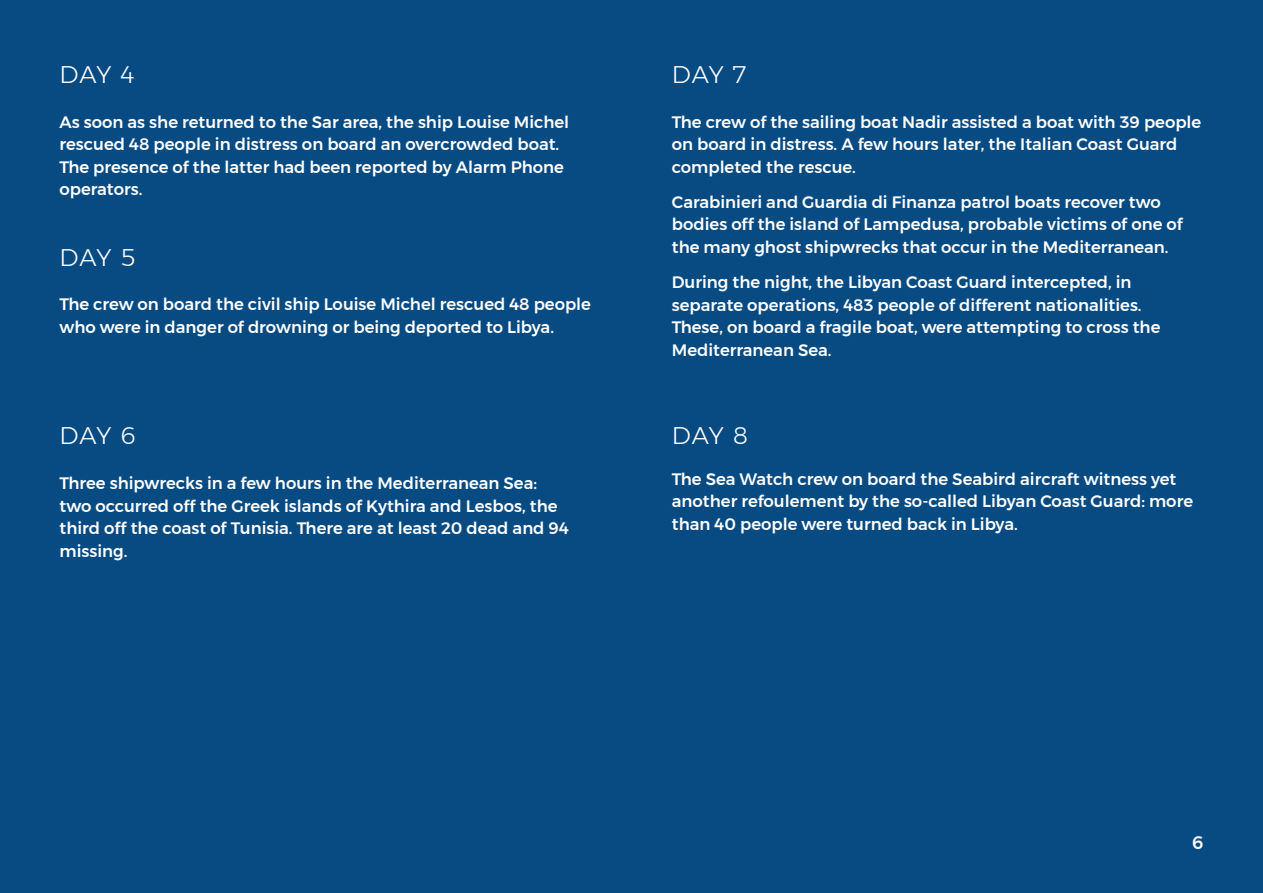
<style>
.page{position:relative;width:1263px;height:893px;background:#084b83}
.page>*{position:absolute;margin:0;border:0;box-sizing:border-box;transform-origin:0 0}
.tit_giorni{font:300 24px "Montserrat";letter-spacing:.02em;color:#fff}
.t1{font:500 18px "Montserrat";color:#fff}
.txt_giorni{font:500 16.5px/22.5px "Montserrat";color:#fff}
</style>
<div class="page">
<p class="tit_giorni" style="left:60px;top:56px;width:76px">DAY 4</p>
<p class="txt_giorni" style="left:60px;top:110px;width:511px">As soon as she returned to the Sar area, the ship Louise Michel rescued 48 people in distress on board an overcrowded boat.<br>The presence of the latter had been reported by Alarm Phone operators.</p>
<p class="tit_giorni" style="left:60px;top:239px;width:77px">DAY 5</p>
<p class="txt_giorni" style="left:60px;top:293px;width:533px">The crew on board the civil ship Louise Michel rescued 48 people who were in danger of drowning or being deported to Libya.</p>
<p class="tit_giorni" style="left:60px;top:418px;width:78px">DAY 6</p>
<p class="txt_giorni" style="left:60px;top:472px;width:511px">Three shipwrecks in a few hours in the Mediterranean Sea: two occurred off the Greek islands of Kythira and Lesbos, the third off the coast of Tunisia. There are at least 20 dead and 94 missing.</p>
<p class="tit_giorni" style="left:672px;top:56px;width:76px">DAY 7</p>
<p class="txt_giorni" style="left:672px;top:110px;width:531px">The crew of the sailing boat Nadir assisted a boat with 39 people on board in distress. A few hours later, the Italian Coast Guard completed the rescue.</p>
<p class="txt_giorni" style="left:672px;top:191px;width:512px">Carabinieri and Guardia di Finanza patrol boats recover two bodies off the island of Lampedusa, probable victims of one of the many ghost shipwrecks that occur in the Mediterranean.</p>
<p class="txt_giorni" style="left:672px;top:271px;width:490px">During the night, the Libyan Coast Guard intercepted, in separate operations, 483 people of different nationalities.<br>These, on board a fragile boat, were attempting to cross the Mediterranean Sea.</p>
<p class="tit_giorni" style="left:672px;top:418px;width:78px">DAY 8</p>
<p class="txt_giorni" style="left:672px;top:468px;width:523px">The Sea Watch crew on board the Seabird aircraft witness yet another refoulement by the so-called Libyan Coast Guard: more than 40 people were turned back in Libya.</p>
<p class="t1" style="left:1192px;top:828px;width:13px">6</p>
</div>
